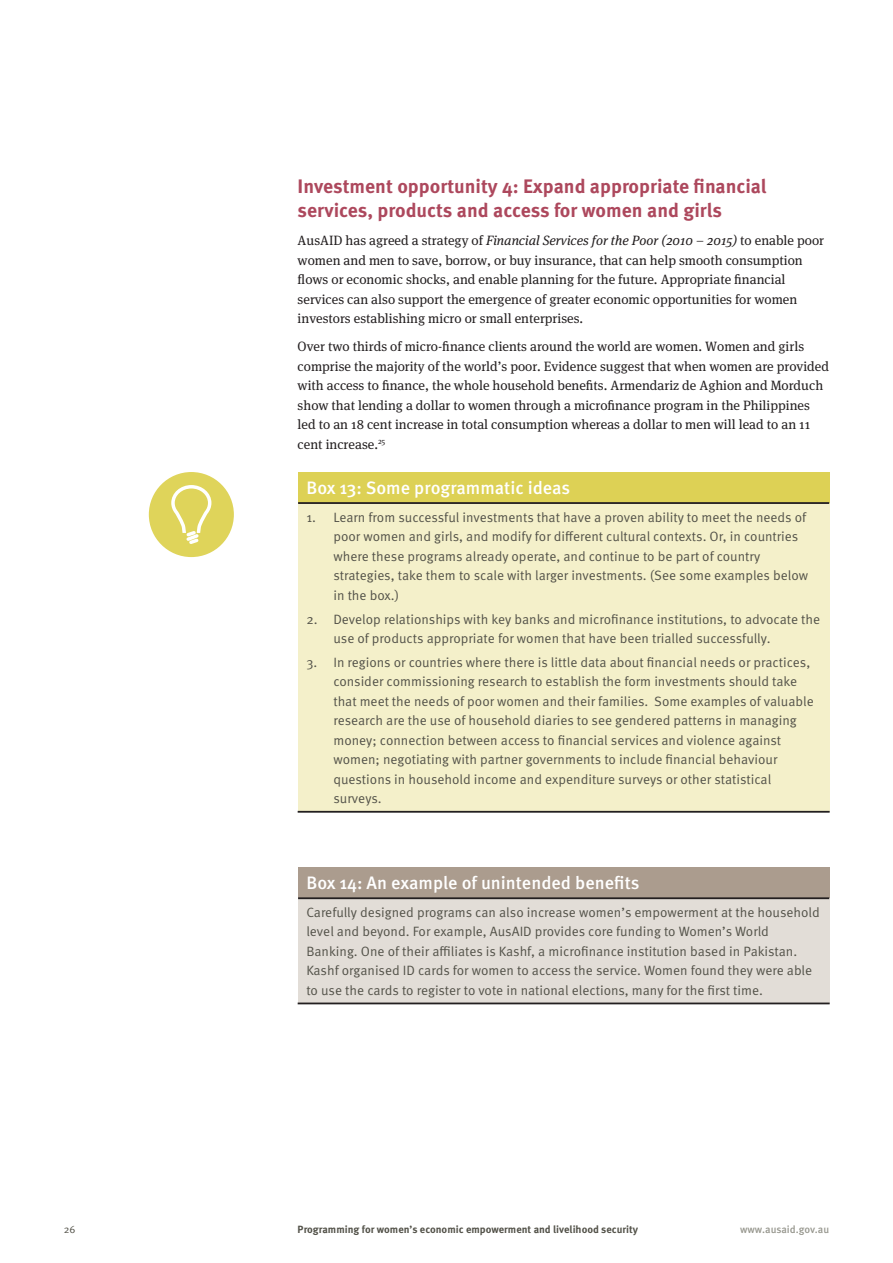
<style>
.page{position:relative;width:893px;height:1263px;background:#fff}
.page>*{position:absolute;margin:0;border:0;box-sizing:border-box;transform-origin:0 0}
.head___a{font:700 19.5px/24px "Meta Pro";color:#ad485d}
.head___b_table{font:500 18px "Meta Pro";color:#fff}
.body___box_sans{font:13.5px/19.5px "Meta Pro";color:#535249}
.body___text{font:13.5px/19.5px "Meta Serif";color:#231f20}
.t1{font:700 10.5px "Meta Pro";color:#535249}
.t2{font:500 10.5px "Meta Pro";color:#96968d}
.t3{font:10.5px "Meta Pro";color:#535249}
.s1{font-style:italic}
</style>
<div class="page">
<div style="left:298px;top:472px;width:531px;height:31px;background:#ddd155"></div>
<div style="left:298px;top:503px;width:531px;height:309px;background:#f4f0ca"></div>
<hr style="left:298px;top:811px;width:532px;height:2px;background:#231f20">
<hr style="left:298px;top:502px;width:531px;height:2px;background:#231f20">
<div style="left:298px;top:868px;width:531px;height:30px;background:#ab9c8e"></div>
<div style="left:298px;top:898px;width:531px;height:105px;background:#e2ddd7"></div>
<hr style="left:298px;top:897px;width:531px;height:2px;background:#231f20">
<hr style="left:298px;top:1002px;width:532px;height:2px;background:#231f20">
<div style="left:149px;top:472px;width:85px;height:85px;background:#dfd45a;border-radius:50%"></div>
<svg style="left:171px;top:485px;width:41px;height:59px"></svg>
<p class="head___a" style="left:298px;top:175px;width:470px">Investment opportunity 4: Expand appropriate financial services, products and access for women and girls</p>
<p class="body___text" style="left:298px;top:231px;width:528px">AusAID has agreed a strategy of <span class="s1">Financial Services for the Poor (2010 – 2015)</span> to enable poor women and men to save, borrow, or buy insurance, that can help smooth consumption flows or economic shocks, and enable planning for the future. Appropriate financial services can also support the emergence of greater economic opportunities for women investors establishing micro or small enterprises.</p>
<p class="body___text" style="left:298px;top:337px;width:533px">Over two thirds of micro-finance clients around the world are women. Women and girls comprise the majority of the world’s poor. Evidence suggest that when women are provided with access to finance, the whole household benefits. Armendariz de Aghion and Morduch show that lending a dollar to women through a microfinance program in the Philippines led to an 18 cent increase in total consumption whereas a dollar to men will lead to an 11 cent increase.<sup>25</sup></p>
<p class="head___b_table" style="left:306px;top:476px;width:265px">Box 13: Some programmatic ideas</p>
<p class="body___box_sans" style="left:333px;top:508px;width:476px;text-indent:-27px">1. Learn from successful investments that have a proven ability to meet the needs of poor women and girls, and modify for different cultural contexts. Or, in countries where these programs already operate, and continue to be part of country strategies, take them to scale with larger investments. (See some examples below in the box.)</p>
<p class="body___box_sans" style="left:333px;top:609px;width:488px;text-indent:-27px">2. Develop relationships with key banks and microfinance institutions, to advocate the use of products appropriate for women that have been trialled successfully.</p>
<p class="body___box_sans" style="left:333px;top:653px;width:482px;text-indent:-27px">3. In regions or countries where there is little data about financial needs or practices, consider commissioning research to establish the form investments should take that meet the needs of poor women and their families. Some examples of valuable research are the use of household diaries to see gendered patterns in managing money; connection between access to financial services and violence against women; negotiating with partner governments to include financial behaviour questions in household income and expenditure surveys or other statistical surveys.</p>
<p class="head___b_table" style="left:306px;top:871px;width:335px">Box 14: An example of unintended benefits</p>
<p class="body___box_sans" style="left:306px;top:903px;width:515px">Carefully designed programs can also increase women’s empowerment at the household level and beyond. For example, AusAID provides core funding to Women’s World Banking. One of their affiliates is Kashf, a microfinance institution based in Pakistan.<br>Kashf organised ID cards for women to access the service. Women found they were able to use the cards to register to vote in national elections, many for the first time.</p>
<p class="t3" style="left:64px;top:1222px;width:13px">26</p>
<p class="t1" style="left:298px;top:1222px;width:342px">Programming for women’s economic empowerment and livelihood security</p>
<p class="t2" style="left:740px;top:1222px;width:91px">www.ausaid.gov.au</p>
</div>
